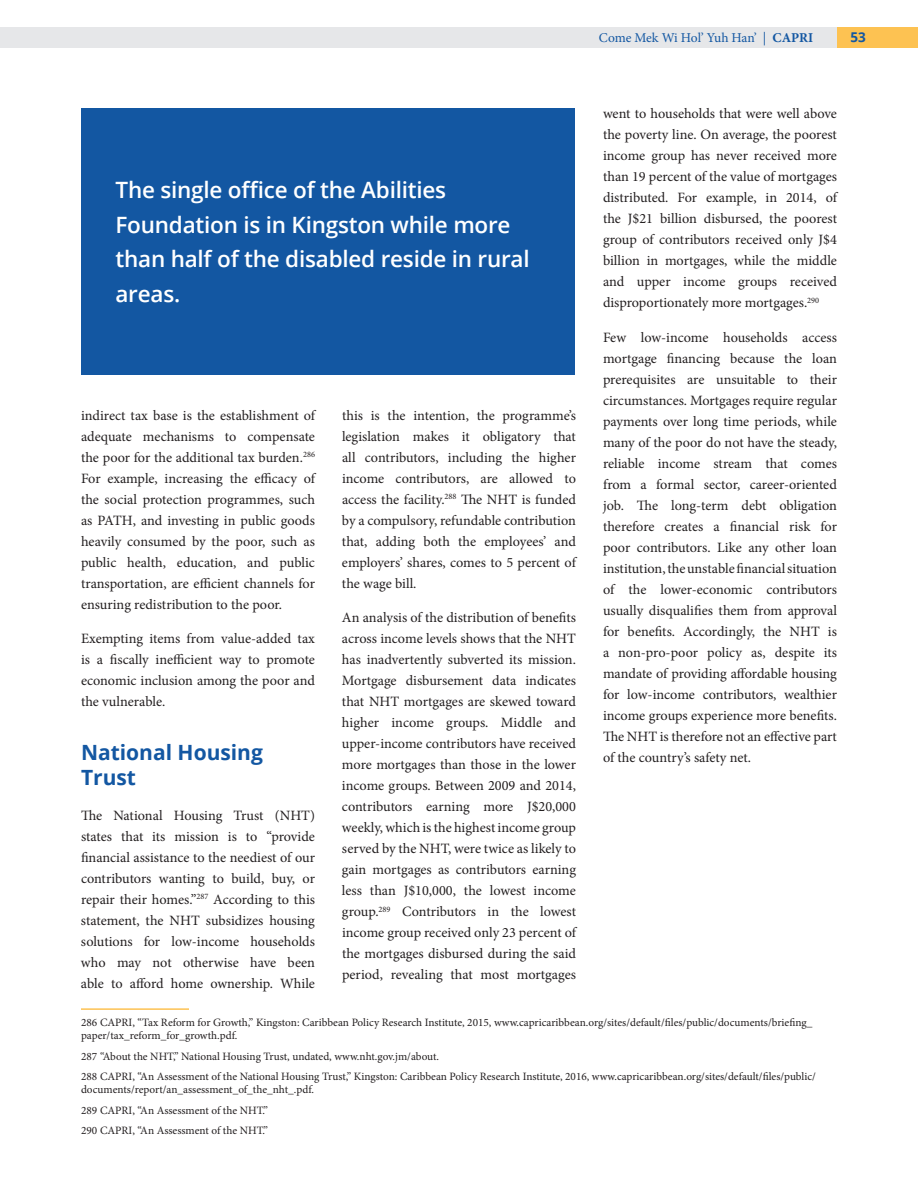
<style>
.page{position:relative;width:918px;height:1188px;background:#fff}
.page>*{position:absolute;margin:0;border:0;box-sizing:border-box;transform-origin:0 0}
.t1{font:600 22.5px/34.5px "Open Sans";letter-spacing:-.01em;color:#fff}
.t2{font:700 21px/25.2px "Open Sans";color:#1357a2}
.t3{font:14.25px/21px "Minion Pro";letter-spacing:-.005em;color:#231f20;text-align:justify}
.t4{font:13.5px "Minion Pro";letter-spacing:-.01em;color:#1357a2}
.t5{font:700 13.5px "Open Sans";color:#1357a2}
.t6{font:11.25px/20.2px "Minion Pro";color:#231f20}
.s1{font-weight:700}
</style>
<div class="page">
<hr style="left:81px;top:1008px;width:108px;height:2px;background:#fdc252">
<div style="left:82px;top:108px;width:493px;height:267px;background:#1357a2"></div>
<svg style="left:0;top:27px;width:1px;height:20px"></svg>
<div style="left:2px;top:27px;width:838px;height:20px;background:#e6e7e9"></div>
<div style="left:837px;top:27px;width:81px;height:20px;background:#fdc252"></div>
<p class="t4" style="left:599px;top:29px;width:216px">Come Mek Wi Hol’ Yuh Han’ | <span class="s1">CAPRI</span></p>
<p class="t5" style="left:850px;top:28px;width:17px">53</p>
<p class="t3" style="left:603px;top:103px;width:236px">went to households that were well above the poverty line. On average, the poorest income group has never received more than 19 percent of the value of mortgages distributed. For example, in 2014, of the J$21 billion disbursed, the poorest group of contributors received only J$4 billion in mortgages, while the middle and upper income groups received disproportionately more mortgages.<sup>290</sup></p>
<p class="t3" style="left:603px;top:327px;width:236px">Few low-income households access mortgage financing because the loan prerequisites are unsuitable to their circumstances. Mortgages require regular payments over long time periods, while many of the poor do not have the steady, reliable income stream that comes from a formal sector, career-oriented job. The long-term debt obligation therefore creates a financial risk for poor contributors. Like any other loan institution, the unstable financial situation of the lower-economic contributors usually disqualifies them from approval for benefits. Accordingly, the NHT is a non-pro-poor policy as, despite its mandate of providing affordable housing for low-income contributors, wealthier income groups experience more benefits.<br>The NHT is therefore not an effective part of the country’s safety net.</p>
<h1 class="t1" style="left:116px;top:172px;width:416px">The single office of the Abilities<br>Foundation is in Kingston while more than half of the disabled reside in rural areas.</h1>
<p class="t3" style="left:81px;top:405px;width:236px">indirect tax base is the establishment of adequate mechanisms to compensate the poor for the additional tax burden.<sup>286<br></sup>For example, increasing the efficacy of the social protection programmes, such as PATH, and investing in public goods heavily consumed by the poor, such as public health, education, and public transportation, are efficient channels for ensuring redistribution to the poor.</p>
<p class="t3" style="left:81px;top:628px;width:236px">Exempting items from value-added tax is a fiscally inefficient way to promote economic inclusion among the poor and the vulnerable.</p>
<h2 class="t2" style="left:81px;top:739px;width:183px">National Housing<br>Trust</h2>
<p class="t3" style="left:81px;top:805px;width:236px">The National Housing Trust (NHT) states that its mission is to “provide financial assistance to the neediest of our contributors wanting to build, buy, or repair their homes.”<sup>287</sup> According to this statement, the NHT subsidizes housing solutions for low-income households who may not otherwise have been able to afford home ownership. While</p>
<p class="t6" style="left:81px;top:1016px;width:733px;line-height:13.5px">286 CAPRI, “Tax Reform for Growth,” Kingston: Caribbean Policy Research Institute, 2015, www.capricaribbean.org/sites/default/files/public/documents/briefing_ paper/tax_reform_for_growth.pdf.</p>
<p class="t6" style="left:81px;top:1046px;width:736px">287 “About the NHT,” National Housing Trust, undated, www.nht.gov.jm/about.<br>288 CAPRI, “An Assessment of the National Housing Trust,” Kingston: Caribbean Policy Research Institute, 2016, www.capricaribbean.org/sites/default/files/public/</p>
<p class="t6" style="left:81px;top:1080px;width:235px">documents/report/an_assessment_of_the_nht_.pdf.<br>289 CAPRI, “An Assessment of the NHT.”<br>290 CAPRI, “An Assessment of the NHT.”</p>
<p class="t3" style="left:342px;top:405px;width:236px">this is the intention, the programme’s legislation makes it obligatory that all contributors, including the higher income contributors, are allowed to access the facility.<sup>288</sup> The NHT is funded by a compulsory, refundable contribution that, adding both the employees’ and employers’ shares, comes to 5 percent of the wage bill.</p>
<p class="t3" style="left:342px;top:607px;width:236px">An analysis of the distribution of benefits across income levels shows that the NHT has inadvertently subverted its mission.<br>Mortgage disbursement data indicates that NHT mortgages are skewed toward higher income groups. Middle and upper-income contributors have received more mortgages than those in the lower income groups. Between 2009 and 2014, contributors earning more J$20,000 weekly, which is the highest income group served by the NHT, were twice as likely to gain mortgages as contributors earning less than J$10,000, the lowest income group.<sup>289</sup> Contributors in the lowest income group received only 23 percent of the mortgages disbursed during the said period, revealing that most mortgages</p>
</div>
